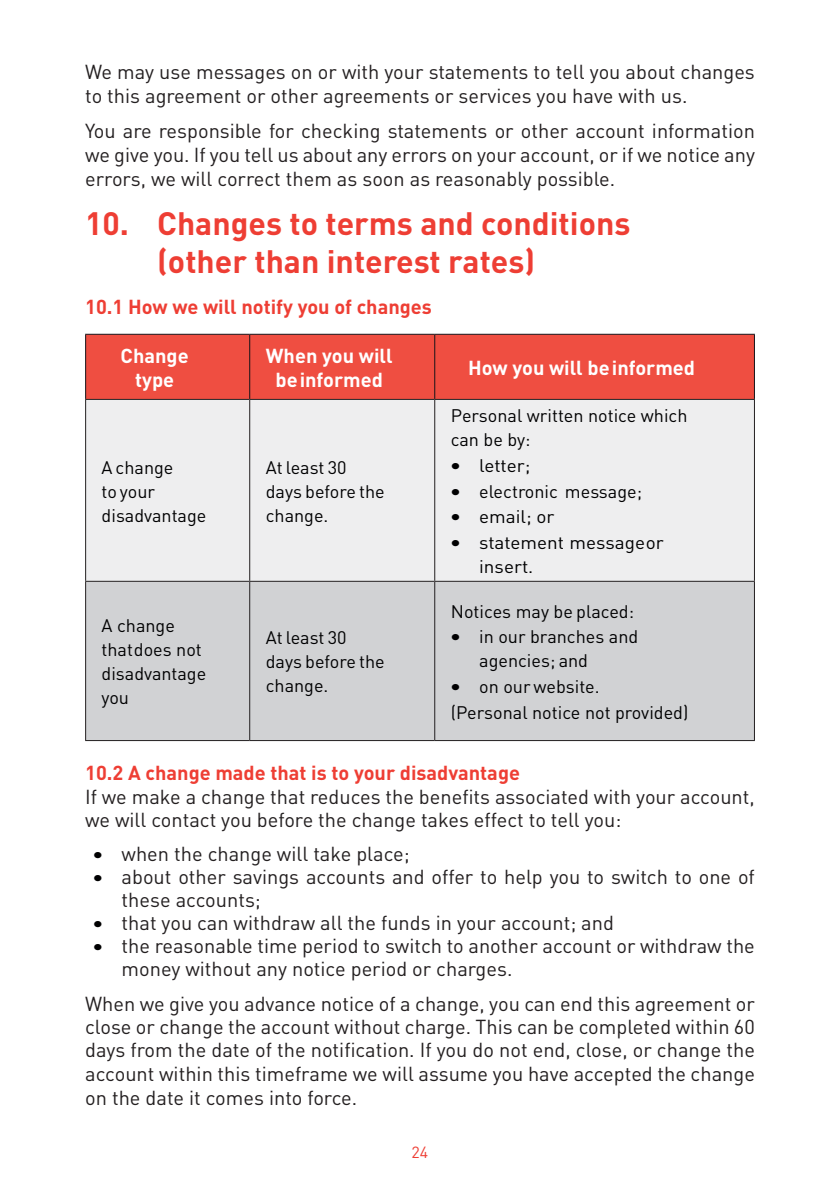
<style>
.page{position:relative;width:840px;height:1191px;background:#fff}
.page>*{position:absolute;margin:0;border:0;box-sizing:border-box;transform-origin:0 0}
.t1{font:700 32px/38px "DIN";color:#ee3e34}
.t2{font:20px/23.6px "DIN";color:#231f20}
.t3{font:700 20px "DIN";color:#ee3e34}
.t4{font:700 20px/24px "DIN";color:#fff;text-align:center}
.t5{font:18px/24px "DIN";color:#000001}
.t6{font:18px/24px "DIN";color:#000001;scale:1.05 1}
.t7{font:16px "DIN";color:#ee3e34}
.s1{font-family:"Tahoma"}
.s2{font-family:"Tahoma";font-size:18px;color:#000001}
</style>
<div class="page">
<div style="left:86px;top:335px;width:667px;height:64px;background:#ef4e41"></div>
<div style="left:86px;top:400px;width:667px;height:181px;background:#eeeeef"></div>
<div style="left:86px;top:582px;width:667px;height:158px;background:#d1d2d4"></div>
<hr style="left:85px;top:335px;width:1px;height:64px;background:#171419">
<hr style="left:85px;top:334px;width:164px;height:1px;background:#171419">
<hr style="left:249px;top:334px;width:185px;height:1px;background:#171419">
<hr style="left:434px;top:334px;width:320px;height:1px;background:#171419">
<hr style="left:249px;top:335px;width:1px;height:64px;background:#171419">
<hr style="left:434px;top:335px;width:1px;height:64px;background:#171419">
<hr style="left:753px;top:335px;width:1px;height:64px;background:#171419">
<hr style="left:85px;top:399px;width:164px;height:1px;background:#231f20">
<hr style="left:249px;top:399px;width:185px;height:1px;background:#231f20">
<hr style="left:434px;top:399px;width:320px;height:1px;background:#231f20">
<hr style="left:85px;top:581px;width:164px;height:1px;background:#231f20">
<hr style="left:249px;top:581px;width:185px;height:1px;background:#231f20">
<hr style="left:434px;top:581px;width:320px;height:1px;background:#231f20">
<hr style="left:85px;top:740px;width:164px;height:1px;background:#231f20">
<hr style="left:249px;top:740px;width:185px;height:1px;background:#231f20">
<hr style="left:434px;top:740px;width:320px;height:1px;background:#231f20">
<hr style="left:85px;top:400px;width:1px;height:181px;background:#231f20">
<hr style="left:85px;top:582px;width:1px;height:158px;background:#231f20">
<hr style="left:249px;top:400px;width:1px;height:181px;background:#231f20">
<hr style="left:434px;top:400px;width:1px;height:181px;background:#231f20">
<hr style="left:753px;top:400px;width:1px;height:181px;background:#231f20">
<hr style="left:249px;top:582px;width:1px;height:158px;background:#231f20">
<hr style="left:434px;top:582px;width:1px;height:158px;background:#231f20">
<hr style="left:753px;top:582px;width:1px;height:158px;background:#231f20">
<p class="t2" style="left:85px;top:59px;width:671px">We may use messages on or with your statements to tell you about changes to this agreement or other agreements or services you have with us.</p>
<p class="t2" style="left:85px;top:118px;width:671px;text-align:justify">You are responsible for checking statements or other account information we give you. If you tell us about any errors on your account, or if we notice any errors, we will correct them as soon as reasonably possible.</p>
<h1 class="t1" style="left:157px;top:203px;width:474px;text-indent:-72px">10. Changes to terms and conditions (other than interest rates)</h1>
<p class="t3" style="left:85px;top:294px;width:348px">10.1 How we will notify you of changes</p>
<p class="t4" style="left:121px;top:343px;width:69px">Change type</p>
<p class="t4" style="left:266px;top:343px;width:128px">When you will be informed</p>
<p class="t4" style="left:468px;top:355px;width:228px">How you will be informed</p>
<p class="t5" style="left:102px;top:455px;width:106px">A change<br>to your disadvantage</p>
<p class="t5" style="left:265px;top:455px;width:120px">At least 30 days before the change.</p>
<p class="t5" style="left:101px;top:613px;width:106px">A change thatdoes not disadvantage you</p>
<p class="t5" style="left:265px;top:625px;width:120px">At least 30 days before the change.</p>
<p class="t5" style="left:450px;top:403px;width:238px">Personal written notice which can be by:</p>
<p class="t6" style="left:450px;top:453px;width:77px"><span class="s1">•</span> letter;</p>
<p class="t5" style="left:450px;top:479px;width:193px"><span class="s1">•</span> electronic message;</p>
<p class="t6" style="left:450px;top:504px;width:100px"><span class="s1">•</span> email; or</p>
<p class="t6" style="left:479px;top:530px;width:177px;text-indent:-28px"><span class="s1">•</span> statement messageor insert.</p>
<p class="t5" style="left:450px;top:598px;width:185px">Notices may be placed:</p>
<p class="t5" style="left:479px;top:624px;width:160px;text-indent:-28px"><span class="s1">•</span> in our branches and agencies; and</p>
<p class="t5" style="left:450px;top:673px;width:239px;line-height:25.8px"><span class="s1">•</span> on our website.<br>(Personal notice not provided)</p>
<p class="t3" style="left:85px;top:759px;width:436px">10.2 A change made that is to your disadvantage</p>
<p class="t2" style="left:85px;top:784px;width:670px;line-height:23px">If we make a change that reduces the benefits associated with your account, we will contact you before the change takes effect to tell you:</p>
<p class="t2" style="left:93px;top:841px;width:318px"><span class="s2">•</span> when the change will take place;</p>
<p class="t2" style="left:122px;top:865px;width:634px;line-height:23px;text-indent:-28px"><span class="s2">•</span> about other savings accounts and offer to help you to switch to one of these accounts;</p>
<p class="t2" style="left:93px;top:910px;width:522px"><span class="s2">•</span> that you can withdraw all the funds in your account; and</p>
<p class="t2" style="left:121px;top:934px;width:634px;line-height:23px;text-indent:-28px"><span class="s2">•</span> the reasonable time period to switch to another account or withdraw the money without any notice period or charges.</p>
<p class="t2" style="left:85px;top:991px;width:671px;text-align:justify">When we give you advance notice of a change, you can end this agreement or close or change the account without charge. This can be completed within 60 days from the date of the notification. If you do not end, close, or change the account within this timeframe we will assume you have accepted the change on the date it comes into force.</p>
<p class="t7" style="left:411px;top:1142px;width:18px">24</p>
</div>
